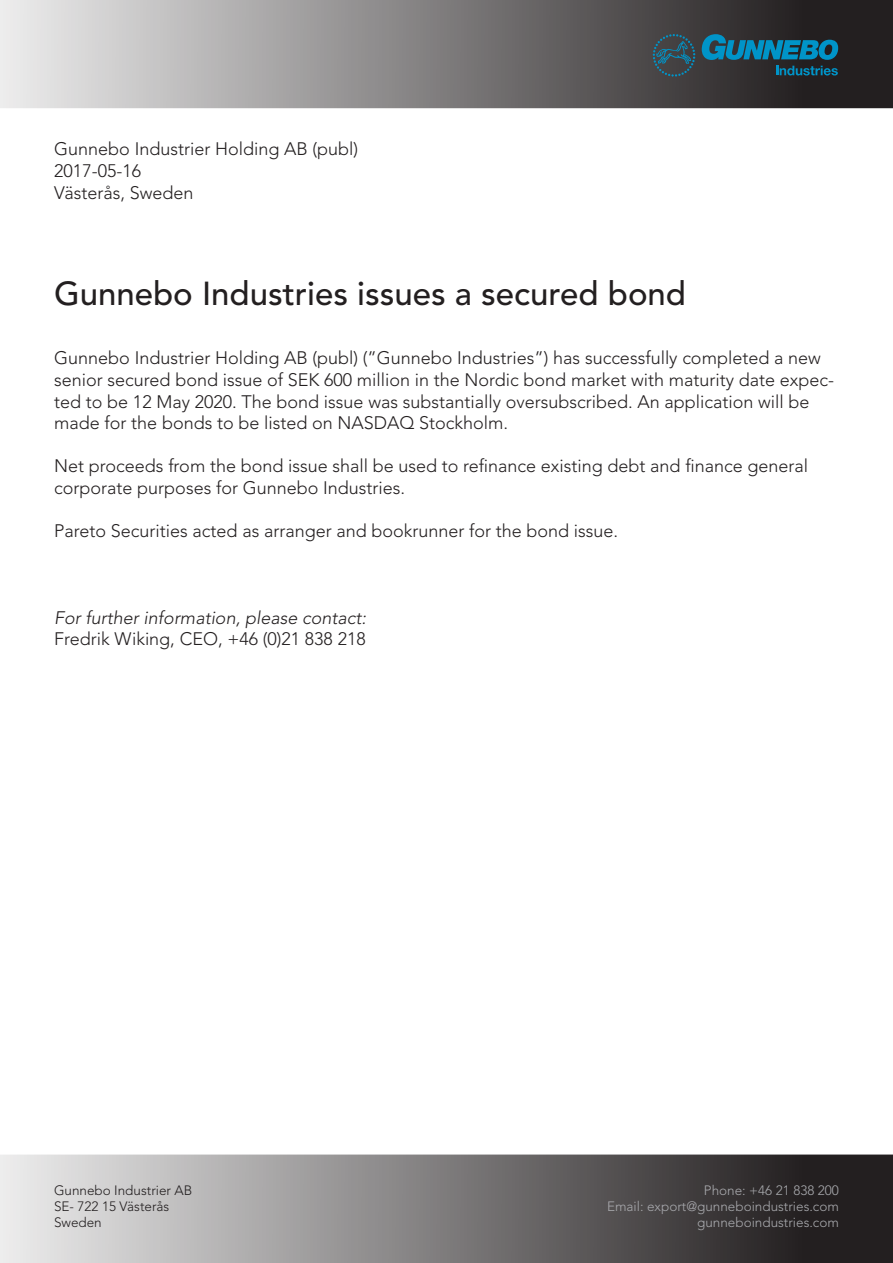
<style>
.page{position:relative;width:893px;height:1263px;background:#fff}
.page>*{position:absolute;margin:0;border:0;box-sizing:border-box;transform-origin:0 0}
.t1{font:500 33px "Avenir LT Std";color:#231f20}
.t2{font:300 18px/21.6px "Avenir LT Std";color:#231f20}
.t3{font:italic 300 18px "Avenir LT Std";color:#231f20}
.t4{font:300 13.5px "Avenir LT Std";color:#a8a9ad}
.t5{font:300 13.5px "Avenir LT Std";color:#231f20}
</style>
<div class="page">
<div style="left:1px;top:1px;width:891px;height:106px;background:linear-gradient(to right,#ebebeb,#110d0e)"></div>
<div style="left:0;top:0;width:893px;height:108px;border:2px solid #231f20"></div>
<svg style="left:776px;top:66px;width:62px;height:9px"></svg>
<svg style="left:702px;top:34px;width:136px;height:26px;background:#136481"></svg>
<svg style="left:653px;top:34px;width:42px;height:43px;background:#374f59"></svg>
<div style="left:1px;top:1155px;width:891px;height:107px;background:linear-gradient(to right,#ebebeb,#110d0e)"></div>
<div style="left:0;top:1154px;width:893px;height:109px;border:2px solid #231f20"></div>
<p class="t2" style="left:54px;top:138px;width:305px">Gunnebo Industrier Holding AB (publ)</p>
<p class="t2" style="left:54px;top:160px;width:88px">2017-05-16</p>
<p class="t2" style="left:54px;top:182px;width:141px">Västerås, Sweden</p>
<p class="t1" style="left:54px;top:274px;width:634px">Gunnebo Industries issues a secured bond</p>
<p class="t2" style="left:54px;top:347px;width:781px">Gunnebo Industrier Holding AB (publ) (”Gunnebo Industries”) has successfully completed a new senior secured bond issue of SEK 600 million in the Nordic bond market with maturity date expec&shy;ted to be 12 May 2020. The bond issue was substantially oversubscribed. An application will be made for the bonds to be listed on NASDAQ Stockholm.</p>
<p class="t2" style="left:54px;top:455px;width:755px">Net proceeds from the bond issue shall be used to refinance existing debt and finance general corporate purposes for Gunnebo Industries.</p>
<p class="t2" style="left:54px;top:520px;width:565px">Pareto Securities acted as arranger and bookrunner for the bond issue.</p>
<p class="t3" style="left:54px;top:607px;width:313px">For further information, please contact:</p>
<p class="t2" style="left:54px;top:628px;width:313px">Fredrik Wiking, CEO, +46 (0)21 838 218</p>
<p class="t5" style="left:54px;top:1182px;width:140px">Gunnebo Industrier AB</p>
<p class="t5" style="left:54px;top:1198px;width:117px">SE- 722 15 Västerås</p>
<p class="t5" style="left:54px;top:1214px;width:49px">Sweden</p>
<p class="t4" style="left:704px;top:1182px;width:137px">Phone: +46 21 838 200</p>
<p class="t4" style="left:607px;top:1198px;width:233px">Email: export@gunneboindustries.com</p>
<p class="t4" style="left:697px;top:1214px;width:143px">gunneboindustries.com</p>
</div>
